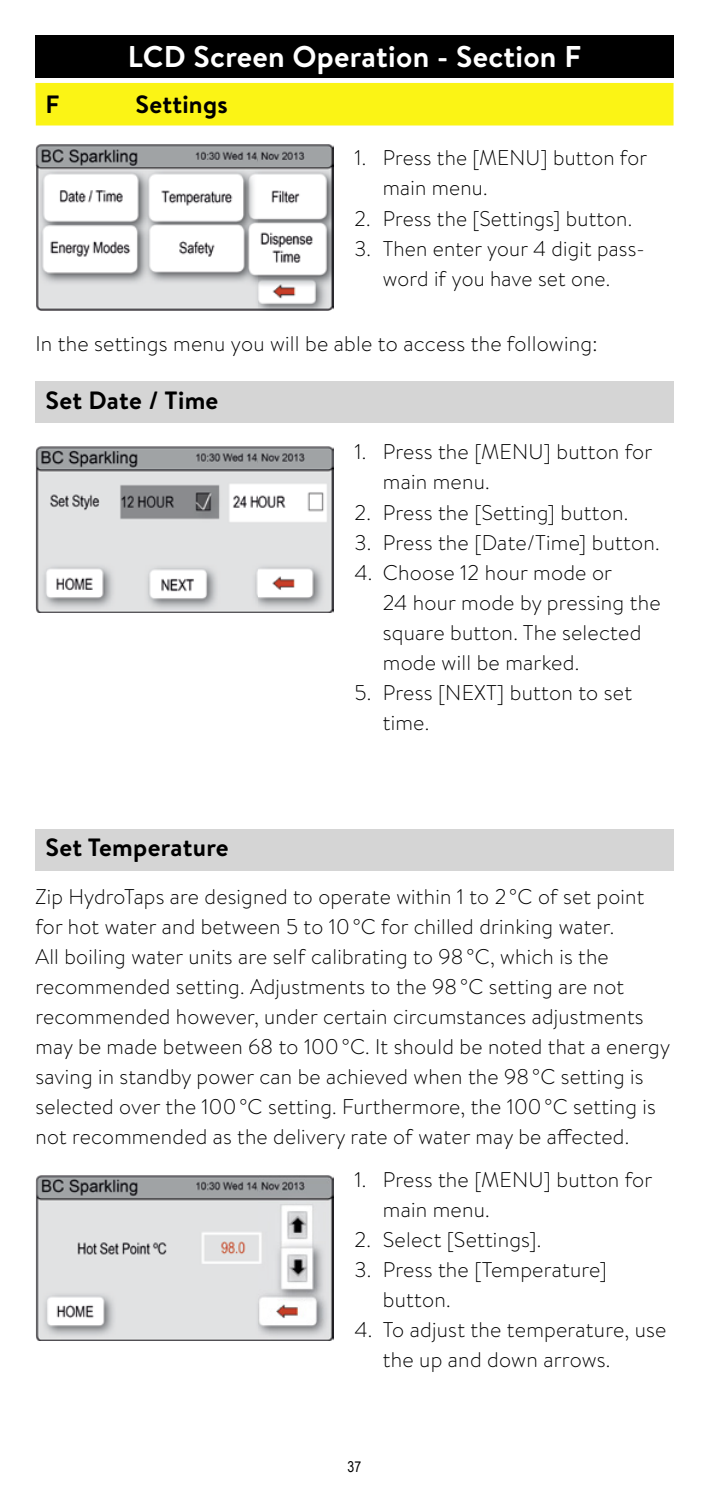
<style>
.page{position:relative;width:709px;height:1489px;background:#fff}
.page>*{position:absolute;margin:0;border:0;box-sizing:border-box;transform-origin:0 0}
.t1{font:700 30px "Brandon Text";letter-spacing:.01em;color:#fff}
.t2{font:700 25px "Brandon Text";letter-spacing:.01em;color:#000}
.t3{font:300 21.25px/30px "Brandon Text";letter-spacing:.01em;color:#000}
.t4{font:15px "Arial Narrow";color:#000}
</style>
<div class="page">
<img style="left:35px;top:446px;width:298px;height:166px">
<div style="left:35px;top:35px;width:638px;height:43px;background:#000"></div>
<div style="left:35px;top:381px;width:639px;height:42px;background:#d5d5d5"></div>
<img style="left:35px;top:1175px;width:298px;height:165px">
<div style="left:35px;top:828px;width:638px;height:42px;background:#d5d5d5"></div>
<div style="left:35px;top:83px;width:638px;height:42px;background:#fbf415"></div>
<img style="left:35px;top:144px;width:298px;height:166px">
<h1 class="t1" style="left:128px;top:36px;width:454px">LCD Screen Operation - Section F</h1>
<p class="t2" style="left:45px;top:87px;width:15px">F</p>
<p class="t2" style="left:135px;top:87px;width:94px">Settings</p>
<p class="t3" style="left:383px;top:142px;width:266px;text-indent:-28px">1. Press the [MENU] button for main menu.</p>
<p class="t3" style="left:354px;top:202px;width:279px">2. Press the [Settings] button.</p>
<p class="t3" style="left:354px;top:232px;width:291px;text-align:center">3. Then enter your 4 digit pass&shy;word if you have set one.</p>
<p class="t3" style="left:35px;top:328px;width:563px">In the settings menu you will be able to access the following:</p>
<p class="t2" style="left:45px;top:383px;width:174px">Set Date / Time</p>
<p class="t2" style="left:45px;top:830px;width:185px">Set Temperature</p>
<p class="t3" style="left:383px;top:436px;width:271px;text-indent:-28px">1. Press the [MENU] button for main menu.</p>
<p class="t3" style="left:354px;top:496px;width:275px">2. Press the [Setting] button.</p>
<p class="t3" style="left:354px;top:526px;width:307px">3. Press the [Date/Time] button.</p>
<p class="t3" style="left:383px;top:556px;width:279px;text-indent:-28px">4. Choose 12 hour mode or<br>24 hour mode by pressing the square button. The selected mode will be marked.</p>
<p class="t3" style="left:383px;top:676px;width:251px;text-indent:-28px">5. Press [NEXT] button to set time.</p>
<p class="t3" style="left:35px;top:880px;width:636px">Zip HydroTaps are designed to operate within 1 to 2 °C of set point for hot water and between 5 to 10 °C for chilled drinking water.<br>All boiling water units are self calibrating to 98 °C, which is the recommended setting. Adjustments to the 98 °C setting are not recommended however, under certain circumstances adjustments may be made between 68 to 100 °C. It should be noted that a energy saving in standby power can be achieved when the 98 °C setting is selected over the 100 °C setting. Furthermore, the 100 °C setting is not recommended as the delivery rate of water may be affected.</p>
<p class="t3" style="left:383px;top:1163px;width:271px;text-indent:-28px">1. Press the [MENU] button for main menu.</p>
<p class="t3" style="left:354px;top:1223px;width:188px">2. Select [Settings].</p>
<p class="t3" style="left:383px;top:1253px;width:225px;text-indent:-28px">3. Press the [Temperature] button.</p>
<p class="t3" style="left:383px;top:1313px;width:285px;text-indent:-28px">4. To adjust the temperature, use the up and down arrows.</p>
<p class="t4" style="left:347px;top:1454px;width:15px">37</p>
</div>
